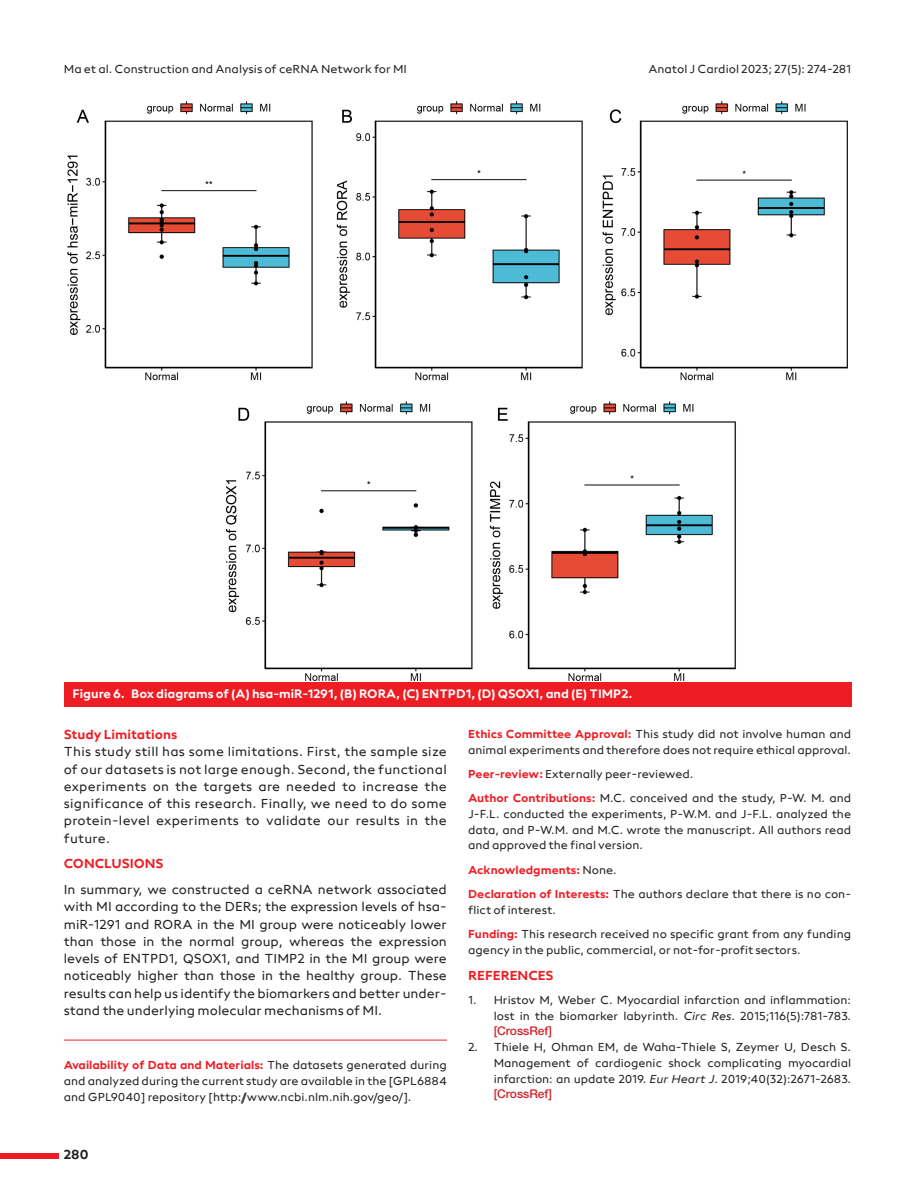
<style>
.page{position:relative;width:915px;height:1191px;background:#fff}
.page>*{position:absolute;margin:0;border:0;box-sizing:border-box;transform-origin:0 0}
.t1{font:13.5px/17.2px "neue Radial A Regular";color:#231f20;text-align:justify}
.t2{font:13.5px "neue Radial A Bold";color:#ee1d23}
.t3{font:13.5px "neue Radial A Bold";color:#231f20}
.t4{font:12.75px "neue Radial A Bold";color:#fff}
.t5{font:12px/15.8px "neue Radial A Regular";color:#231f20}
.t6{font:12px "neue Radial A Bold";color:#ee1d23}
.t7{font:500 12px "Helvetica Neue LT Std";color:#d1232a}
.s1{font-family:"neue Radial A Regular";color:#231f20}
.s2{font-family:"neue Radial A Bold";color:#ee1d23}
.s3{font-style:italic}
</style>
<div class="page">
<div style="left:0;top:1152px;width:58px;height:6px;background:#ee1d23"></div>
<hr style="left:64px;top:1039px;width:382px;height:1px;background:#ee1d23">
<div style="left:64px;top:682px;width:786px;height:24px;background:#ee1d23"></div>
<img style="left:67px;top:101px;width:781px;height:580px">
<p class="t5" style="left:64px;top:61px;width:344px">Ma et al. Construction and Analysis of ceRNA Network for MI</p>
<p class="t5" style="left:648px;top:61px;width:204px">Anatol J Cardiol 2023; 27(5): 274-281</p>
<p class="t4" style="left:72px;top:686px;width:561px">Figure 6. Box diagrams of (A) hsa-miR-1291, (B) RORA, (C) ENTPD1, (D) QSOX1, and (E) TIMP2.</p>
<p class="t2" style="left:64px;top:726px;width:115px">Study Limitations</p>
<p class="t1" style="left:64px;top:743px;width:384px">This study still has some limitations. First, the sample size of our datasets is not large enough. Second, the functional experiments on the targets are needed to increase the significance of this research. Finally, we need to do some protein-level experiments to validate our results in the future.</p>
<p class="t2" style="left:64px;top:855px;width:101px">CONCLUSIONS</p>
<p class="t1" style="left:64px;top:881px;width:384px">In summary, we constructed a ceRNA network associated with MI according to the DERs; the expression levels of hsa&shy;miR-1291 and RORA in the MI group were noticeably lower than those in the normal group, whereas the expression levels of ENTPD1, QSOX1, and TIMP2 in the MI group were noticeably higher than those in the healthy group. These results can help us identify the biomarkers and better under&shy;stand the underlying molecular mechanisms of MI.</p>
<p class="t6" style="left:64px;top:1058px;width:384px">Availability of Data and Materials: <span class="s1">The datasets generated during</span></p>
<p class="t5" style="left:64px;top:1073px;width:384px">and analyzed during the current study are available in the [GPL6884 and GPL9040] repository [http://www.ncbi.nlm.nih.gov/geo/].</p>
<p class="t3" style="left:64px;top:1146px;width:26px">280</p>
<p class="t5" style="left:468px;top:726px;width:384px"><span class="s2">Ethics Committee Approval:</span> This study did not involve human and animal experiments and therefore does not require ethical approval.</p>
<p class="t5" style="left:468px;top:761px;width:384px;line-height:24.3px"><span class="s2">Peer-review:</span> Externally peer-reviewed.<br><span class="s2">Author Contributions:</span> M.C. conceived and the study, P-W. M. and</p>
<p class="t5" style="left:468px;top:806px;width:384px;text-align:justify">J-F.L. conducted the experiments, P-W.M. and J-F.L. analyzed the data, and P-W.M. and M.C. wrote the manuscript. All authors read and approved the final version.</p>
<p class="t6" style="left:468px;top:862px;width:150px">Acknowledgments: <span class="s1">None.</span></p>
<p class="t5" style="left:468px;top:886px;width:384px"><span class="s2">Declaration of Interests:</span> The authors declare that there is no con&shy;flict of interest.</p>
<p class="t5" style="left:468px;top:926px;width:384px"><span class="s2">Funding:</span> This research received no specific grant from any funding agency in the public, commercial, or not-for-profit sectors.</p>
<p class="t2" style="left:468px;top:966px;width:87px">REFERENCES</p>
<p class="t5" style="left:468px;top:991px;width:384px;text-align:right">1. Hristov M, Weber C. Myocardial infarction and inflammation: lost in the biomarker labyrinth. <span class="s3">Circ Res</span>. 2015;116(5):781-783.</p>
<p class="t7" style="left:493px;top:1023px;width:60px">[CrossRef]</p>
<p class="t5" style="left:493px;top:1039px;width:359px;text-align:justify;text-indent:-26px">2. Thiele H, Ohman EM, de Waha-Thiele S, Zeymer U, Desch S.<br>Management of cardiogenic shock complicating myocardial infarction: an update 2019. <span class="s3">Eur Heart J</span>. 2019;40(32):2671-2683.</p>
<p class="t7" style="left:493px;top:1086px;width:60px">[CrossRef]</p>
</div>
